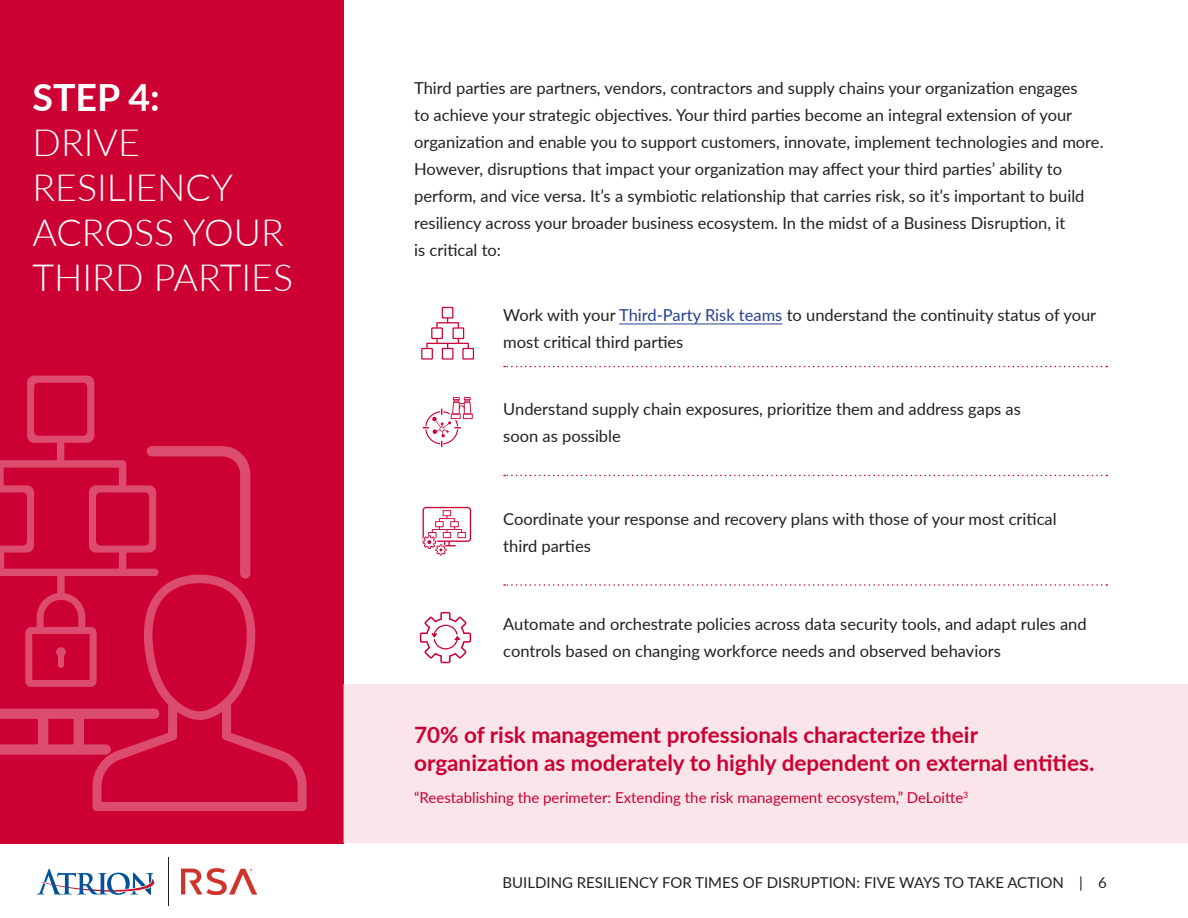
<style>
.page{position:relative;width:1188px;height:918px;background:#fff}
.page>*{position:absolute;margin:0;border:0;box-sizing:border-box;transform-origin:0 0}
.t1{font:300 37.5px/45px "Lato";color:#fff}
.t2{font:700 37.5px "Lato";color:#fff}
.t3{font:700 22.5px/28.5px "Lato";color:#c03}
.t4{font:16.5px/27px "Lato";color:#231f20}
.t5{font:15px "Lato";color:#c03}
.t6{font:15px "Lato";color:#231f20}
.s1{color:#253f8e}
</style>
<div class="page">
<hr style="left:168px;top:858px;width:1px;height:48px;background:#231f20">
<img style="left:182px;top:869px;width:74px;height:26px">
<svg style="left:37px;top:869px;width:118px;height:26px"></svg>
<div style="left:0;top:0;width:343px;height:843px;background:#c03"></div>
<svg style="left:93px;top:574px;width:214px;height:237px"></svg>
<svg style="left:0;top:687px;width:159px;height:68px"></svg>
<svg style="left:0;top:376px;width:250px;height:311px"></svg>
<div style="left:343px;top:685px;width:845px;height:158px;background:#fae5ea"></div>
<hr style="left:619px;top:324px;width:163px;height:1px;background:#253f8e">
<svg style="left:504px;top:366px;width:603px;height:1px"></svg>
<svg style="left:504px;top:475px;width:603px;height:1px"></svg>
<svg style="left:504px;top:584px;width:603px;height:2px"></svg>
<svg style="left:421px;top:307px;width:53px;height:53px"></svg>
<svg style="left:423px;top:397px;width:50px;height:50px"></svg>
<svg style="left:423px;top:507px;width:48px;height:48px"></svg>
<svg style="left:420px;top:612px;width:51px;height:51px"></svg>
<h1 class="t2" style="left:33px;top:70px;width:129px">STEP 4:</h1>
<h1 class="t1" style="left:33px;top:119px;width:262px">DRIVE<br>RESILIENCY<br>ACROSS YOUR<br>THIRD PARTIES</h1>
<p class="t4" style="left:414px;top:74px;width:691px">Third parties are partners, vendors, contractors and supply chains your organization engages<br>to achieve your strategic objectives. Your third parties become an integral extension of your organization and enable you to support customers, innovate, implement technologies and more.<br>However, disruptions that impact your organization may affect your third parties’ ability to perform, and vice versa. It’s a symbiotic relationship that carries risk, so it’s important to build resiliency across your broader business ecosystem. In the midst of a Business Disruption, it<br>is critical to:</p>
<p class="t4" style="left:503px;top:301px;width:595px">Work with your <span class="s1">Third-Party Risk teams</span> to understand the continuity status of your most critical third parties</p>
<p class="t4" style="left:503px;top:395px;width:519px">Understand supply chain exposures, prioritize them and address gaps as soon as possible</p>
<p class="t4" style="left:503px;top:505px;width:555px">Coordinate your response and recovery plans with those of your most critical third parties</p>
<p class="t4" style="left:503px;top:610px;width:585px">Automate and orchestrate policies across data security tools, and adapt rules and controls based on changing workforce needs and observed behaviors</p>
<h2 class="t3" style="left:414px;top:720px;width:682px">70% of risk management professionals characterize their organization as moderately to highly dependent on external entities.</h2>
<p class="t5" style="left:414px;top:787px;width:556px">“Reestablishing the perimeter: Extending the risk management ecosystem,” DeLoitte<sup>3</sup></p>
<p class="t6" style="left:502px;top:872px;width:606px">BUILDING RESILIENCY FOR TIMES OF DISRUPTION: FIVE WAYS TO TAKE ACTION | 6</p>
</div>
